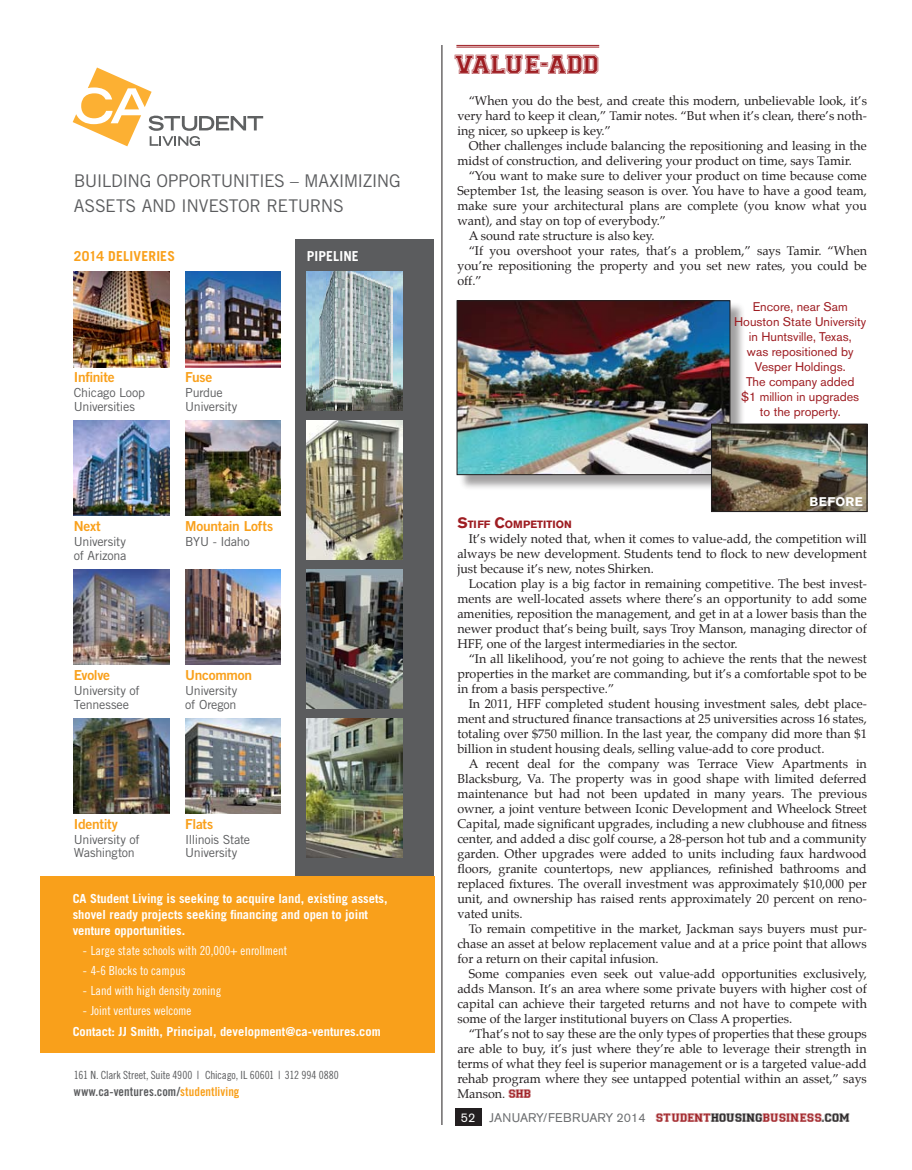
<style>
.page{position:relative;width:912px;height:1170px;background:#fff}
.page>*{position:absolute;margin:0;border:0;box-sizing:border-box;transform-origin:0 0}
.t1{font:27.5px "Varsity";color:#9e1d22}
.t2{font:17.5px/25px "Trade Gothic LT Std";letter-spacing:-.025em;color:#5b5c5e}
.t3{font:13.75px "Trade Gothic LT Std Bd 2";letter-spacing:-.025em;color:#f9a01b}
.t4{font:700 13.75px "Trade Gothic LT Std";letter-spacing:.01em;color:#f9a01b}
.t5{font:700 13.75px "Trade Gothic LT Std";letter-spacing:.01em;color:#fff}
.t6{font:12.5px/15px "Palatino";color:#231f20;text-align:justify}
.t7{font:700 12.5px/16.2px "Trade Gothic LT Std";color:#fff}
.t8{font:12.5px/13.8px "Trade Gothic LT Std";letter-spacing:-.02em;color:#5b5c5e}
.t9{font:12.5px/15px "Akzidenz Grotesk BE";color:#9e1d22;text-align:center}
.t10{font:12.5px "Trade Gothic LT Std Cn 18";color:#fff}
.t11{font:12.5px "Akzidenz Grotesk BE";color:#6d6f71}
.t12{font:12.5px "Trade Gothic LT Std Bd Cn 20";letter-spacing:.005em;color:#5b5c5e}
.t13{font:700 12.5px "Akzidenz Grotesk BE";letter-spacing:.04em;color:#fff}
.t14{font:11.25px "Trade Gothic LT Std Cn 18";letter-spacing:-.01em;color:#5b5c5e}
.t15{font:700 10.5px "Akzidenz Grotesk BE";color:#9e1d22}
.s1{font-family:"Trade Gothic LT Std"}
.s2{color:#f9a01b}
.s3{font-size:15px}
.s4{font-family:"Varsity";color:#9e1d22}
.s5{color:#fff}
.s6{font-family:"Varsity";color:#231f20}
</style>
<div class="page">
<div style="left:295px;top:240px;width:139px;height:658px;background:#5b5c5e"></div>
<img style="left:74px;top:421px;width:95px;height:95px">
<img style="left:185px;top:421px;width:95px;height:95px">
<img style="left:306px;top:421px;width:96px;height:139px">
<img style="left:306px;top:719px;width:96px;height:138px">
<img style="left:74px;top:570px;width:95px;height:95px">
<img style="left:74px;top:719px;width:95px;height:95px">
<img style="left:185px;top:570px;width:95px;height:95px">
<img style="left:185px;top:719px;width:95px;height:95px">
<img style="left:74px;top:272px;width:95px;height:95px">
<img style="left:185px;top:272px;width:95px;height:95px">
<svg style="left:306px;top:272px;width:96px;height:139px;background:#96aaae"></svg>
<img style="left:306px;top:570px;width:96px;height:139px">
<div style="left:40px;top:877px;width:394px;height:176px;background:#f9a01b"></div>
<svg style="left:73px;top:68px;width:190px;height:78px"></svg>
<hr style="left:456px;top:45px;width:143px;height:1px;background:#9e1d22">
<hr style="left:456px;top:47px;width:143px;height:1px;background:#9e1d22">
<div style="left:455px;top:1108px;width:26px;height:18px;background:#231f20"></div>
<div style="left:458px;top:302px;width:293px;height:194px;background:#231f20;opacity:.42"></div>
<img style="left:458px;top:302px;width:270px;height:171px">
<div style="left:456px;top:300px;width:274px;height:175px;border:1px solid #231f20"></div>
<img style="left:712px;top:426px;width:153px;height:84px">
<div style="left:710px;top:424px;width:157px;height:88px;border:1px solid #231f20"></div>
<hr style="left:441px;top:45px;width:1px;height:1080px;background:#231f20">
<h2 class="t2" style="left:74px;top:168px;width:328px">BUILDING OPPORTUNITIES – MAXIMIZING<br>ASSETS AND INVESTOR RETURNS</h2>
<p class="t4" style="left:74px;top:248px;width:102px">2014 DELIVERIES</p>
<p class="t5" style="left:306px;top:248px;width:54px">PIPELINE</p>
<p class="t3" style="left:74px;top:369px;width:42px">Infinite</p>
<p class="t8" style="left:74px;top:386px;width:73px">Chicago Loop<br>Universities</p>
<p class="t3" style="left:185px;top:369px;width:28px">Fuse</p>
<p class="t8" style="left:185px;top:386px;width:54px">Purdue<br>University</p>
<p class="t3" style="left:74px;top:517px;width:28px">Next</p>
<p class="t8" style="left:74px;top:534px;width:54px">University of Arizona</p>
<p class="t3" style="left:185px;top:517px;width:89px">Mountain Lofts</p>
<p class="t8" style="left:185px;top:534px;width:66px">BYU - Idaho</p>
<p class="t3" style="left:74px;top:666px;width:38px">Evolve</p>
<p class="t8" style="left:74px;top:683px;width:67px">University of<br>Tennessee</p>
<p class="t3" style="left:74px;top:815px;width:45px">Identity</p>
<p class="t8" style="left:74px;top:832px;width:67px">University of<br>Washington</p>
<p class="t3" style="left:185px;top:666px;width:68px">Uncommon</p>
<p class="t8" style="left:185px;top:683px;width:54px">University of Oregon</p>
<p class="t3" style="left:185px;top:815px;width:29px">Flats</p>
<p class="t8" style="left:185px;top:832px;width:66px">Illinois State<br>University</p>
<p class="t7" style="left:73px;top:890px;width:316px">CA Student Living is seeking to acquire land, existing assets, shovel ready projects seeking financing and open to joint venture opportunities.</p>
<p class="t10" style="left:83px;top:943px;width:206px"><span class="s1">-</span> Large state schools with 20,000+ enrollment</p>
<p class="t10" style="left:83px;top:963px;width:105px"><span class="s1">-</span> 4-6 Blocks to campus</p>
<p class="t10" style="left:83px;top:983px;width:140px"><span class="s1">-</span> Land with high density zoning</p>
<p class="t10" style="left:83px;top:1003px;width:110px"><span class="s1">-</span> Joint ventures welcome</p>
<p class="t7" style="left:73px;top:1024px;width:309px">Contact: JJ Smith, Principal, development@ca-ventures.com</p>
<p class="t14" style="left:74px;top:1068px;width:266px">161 N. Clark Street, Suite 4900 | Chicago, IL 60601 | 312 994 0880</p>
<p class="t12" style="left:74px;top:1083px;width:167px">www.ca-ventures.com/<span class="s2">studentliving</span></p>
<h1 class="t1" style="left:454px;top:47px;width:146px">VALUE-ADD</h1>
<p class="t6" style="left:457px;top:93px;width:411px;text-indent:11px">“When you do the best, and create this modern, unbelievable look, it’s very hard to keep it clean,” Tamir notes. “But when it’s clean, there’s noth&shy;ing nicer, so upkeep is key.”</p>
<p class="t6" style="left:457px;top:138px;width:411px;text-indent:11px">Other challenges include balancing the repositioning and leasing in the midst of construction, and delivering your product on time, says Tamir.</p>
<p class="t6" style="left:468px;top:168px;width:399px">“You want to make sure to deliver your product on time because come</p>
<p class="t6" style="left:457px;top:183px;width:411px">September 1st, the leasing season is over. You have to have a good team,</p>
<p class="t6" style="left:457px;top:198px;width:411px">make sure your architectural plans are complete (you know what you</p>
<p class="t6" style="left:457px;top:213px;width:210px">want), and stay on top of everybody.”</p>
<p class="t6" style="left:468px;top:228px;width:187px">A sound rate structure is also key.</p>
<p class="t6" style="left:468px;top:243px;width:399px">“If you overshoot your rates, that’s a problem,” says Tamir. “When</p>
<p class="t6" style="left:457px;top:258px;width:411px">you’re repositioning the property and you set new rates, you could be</p>
<p class="t6" style="left:457px;top:273px;width:26px">off.”</p>
<p class="t9" style="left:734px;top:299px;width:134px">Encore, near Sam<br>Houston State University in Huntsville, Texas,<br>was repositioned by<br>Vesper Holdings.<br>The company added<br>$1 million in upgrades<br>to the property.</p>
<p class="t13" style="left:809px;top:494px;width:55px">BEFORE</p>
<p class="t15" style="left:457px;top:518px;width:116px"><span class="s3">S</span>TIFF <span class="s3">C</span>OMPETITION</p>
<p class="t6" style="left:457px;top:531px;width:411px;text-indent:11px">It’s widely noted that, when it comes to value-add, the competition will always be new development. Students tend to flock to new development just because it’s new, notes Shirken.</p>
<p class="t6" style="left:457px;top:576px;width:411px;text-indent:11px">Location play is a big factor in remaining competitive. The best invest&shy;ments are well-located assets where there’s an opportunity to add some amenities, reposition the management, and get in at a lower basis than the newer product that’s being built, says Troy Manson, managing director of HFF, one of the largest intermediaries in the sector.</p>
<p class="t6" style="left:457px;top:651px;width:411px;text-indent:11px">“In all likelihood, you’re not going to achieve the rents that the newest properties in the market are commanding, but it’s a comfortable spot to be in from a basis perspective.”</p>
<p class="t6" style="left:457px;top:696px;width:411px;text-indent:11px">In 2011, HFF completed student housing investment sales, debt place&shy;ment and structured finance transactions at 25 universities across 16 states, totaling over $750 million. In the last year, the company did more than $1 billion in student housing deals, selling value-add to core product.</p>
<p class="t6" style="left:457px;top:756px;width:411px;text-indent:11px">A recent deal for the company was Terrace View Apartments in Blacksburg, Va. The property was in good shape with limited deferred maintenance but had not been updated in many years. The previous owner, a joint venture between Iconic Development and Wheelock Street Capital, made significant upgrades, including a new clubhouse and fitness center, and added a disc golf course, a 28-person hot tub and a community garden. Other upgrades were added to units including faux hardwood floors, granite countertops, new appliances, refinished bathrooms and replaced fixtures. The overall investment was approximately $10,000 per unit, and ownership has raised rents approximately 20 percent on reno&shy;vated units.</p>
<p class="t6" style="left:457px;top:921px;width:411px;text-indent:11px">To remain competitive in the market, Jackman says buyers must pur&shy;chase an asset at below replacement value and at a price point that allows for a return on their capital infusion.</p>
<p class="t6" style="left:457px;top:966px;width:411px;text-indent:11px">Some companies even seek out value-add opportunities exclusively, adds Manson. It’s an area where some private buyers with higher cost of capital can achieve their targeted returns and not have to compete with some of the larger institutional buyers on Class A properties.</p>
<p class="t6" style="left:457px;top:1026px;width:411px;text-indent:11px">“That’s not to say these are the only types of properties that these groups are able to buy, it’s just where they’re able to leverage their strength in terms of what they feel is superior management or is a targeted value-add rehab program where they see untapped potential within an asset,” says Manson. <span class="s4">SHB</span></p>
<p class="t11" style="left:460px;top:1110px;width:390px"><span class="s5">52</span> JANUARY/FEBRUARY 2014 <span class="s4">STUDENT</span><span class="s6">HOUSING</span><span class="s4">BUSINESS</span><span class="s6">.COM</span></p>
</div>
